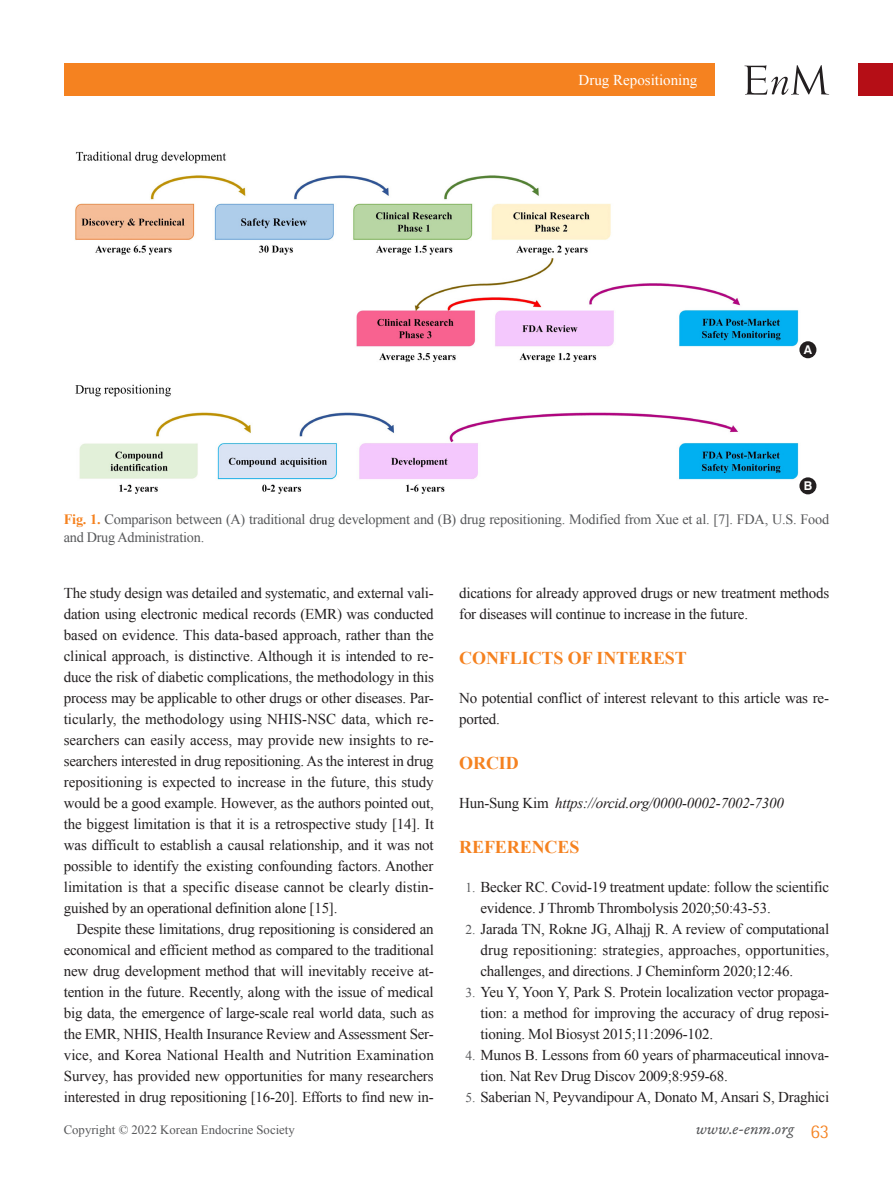
<style>
.page{position:relative;width:893px;height:1191px;background:#fff}
.page>*{position:absolute;margin:0;border:0;box-sizing:border-box;transform-origin:0 0}
.소제목1{font:700 18px "Times New Roman";letter-spacing:-.005em;color:#f58220}
.t1{font:16.5px "Garamond Premr Pro It Capt";color:#57585a}
.본문{font:15px/21px "Times New Roman";letter-spacing:-.015em;color:#231f20;text-align:justify}
.참고문헌1{font:15px/21px "Times New Roman";letter-spacing:-.015em;color:#231f20}
.본문_0{font:15px/21px "Times New Roman";letter-spacing:-.015em;color:#231f20}
.본문_0-2{font:italic 15px "Times New Roman";letter-spacing:-.015em;color:#231f20}
.t2{font:15px "Times New Roman";color:#fff}
.표그림제목{font:14.25px/17.9px "Times New Roman";letter-spacing:-.015em;color:#57585a}
.t3{font:12.75px "Times New Roman";color:#57585a}
.t4{font:700 12.15px "Swiss 721 BT";color:#fff}
.s1{font-weight:700;color:#f58220}
.s2{font-style:normal}
.s3{font-size:13.5px;color:#57585a}
.s4{font-family:"Rotis Semi Sans Std";font-weight:300;font-size:19.5px;color:#f58220}
</style>
<div class="page">
<div style="left:859px;top:64px;width:34px;height:32px;background:#b50e16"></div>
<div style="left:64px;top:64px;width:650px;height:32px;background:#f58220"></div>
<svg style="left:744px;top:65px;width:85px;height:30px"></svg>
<img style="left:75px;top:151px;width:732px;height:344px">
<div style="left:799px;top:341px;width:17px;height:17px;background:#231f20;border-radius:50%"></div>
<div style="left:799px;top:477px;width:17px;height:17px;background:#231f20;border-radius:50%"></div>
<p class="t2" style="left:579px;top:70px;width:120px">Drug Repositioning</p>
<p class="t4" style="left:804px;top:342px;width:10px">A</p>
<p class="t4" style="left:804px;top:478px;width:10px">B</p>
<p class="표그림제목" style="left:64px;top:510px;width:767px"><span class="s1">Fig. 1.</span> Comparison between (A) traditional drug development and (B) drug repositioning. Modified from Xue et al. [7]. FDA, U.S. Food and Drug Administration.</p>
<p class="본문" style="left:64px;top:582px;width:372px">The study design was detailed and systematic, and external vali&shy;dation using electronic medical records (EMR) was conducted based on evidence. This data-based approach, rather than the clinical approach, is distinctive. Although it is intended to re&shy;duce the risk of diabetic complications, the methodology in this process may be applicable to other drugs or other diseases. Par&shy;ticularly, the methodology using NHIS-NSC data, which re&shy;searchers can easily access, may provide new insights to re&shy;searchers interested in drug repositioning. As the interest in drug repositioning is expected to increase in the future, this study would be a good example. However, as the authors pointed out, the biggest limitation is that it is a retrospective study [14]. It was difficult to establish a causal relationship, and it was not possible to identify the existing confounding factors. Another limitation is that a specific disease cannot be clearly distin&shy;guished by an operational definition alone [15].</p>
<p class="본문" style="left:64px;top:918px;width:372px;text-indent:13px">Despite these limitations, drug repositioning is considered an economical and efficient method as compared to the traditional new drug development method that will inevitably receive at&shy;tention in the future. Recently, along with the issue of medical big data, the emergence of large-scale real world data, such as the EMR, NHIS, Health Insurance Review and Assessment Ser&shy;vice, and Korea National Health and Nutrition Examination Survey, has provided new opportunities for many researchers interested in drug repositioning [16-20]. Efforts to find new in-</p>
<p class="본문" style="left:459px;top:582px;width:371px">dications for already approved drugs or new treatment methods for diseases will continue to increase in the future.</p>
<p class="소제목1" style="left:459px;top:645px;width:229px">CONFLICTS OF INTEREST</p>
<p class="본문_0" style="left:459px;top:687px;width:371px">No potential conflict of interest relevant to this article was re&shy;ported.</p>
<p class="소제목1" style="left:459px;top:750px;width:61px">ORCID</p>
<p class="본문_0-2" style="left:459px;top:793px;width:326px"><span class="s2">Hun-Sung Kim</span> https://orcid.org/0000-0002-7002-7300</p>
<p class="소제목1" style="left:459px;top:834px;width:122px">REFERENCES</p>
<p class="참고문헌1" style="left:480px;top:876px;width:350px;text-indent:-15px"><span class="s3">1.</span> Becker RC. Covid-19 treatment update: follow the scientific evidence. J Thromb Thrombolysis 2020;50:43-53.</p>
<p class="참고문헌1" style="left:480px;top:918px;width:350px;text-align:justify;text-indent:-15px"><span class="s3">2.</span> Jarada TN, Rokne JG, Alhajj R. A review of computational drug repositioning: strategies, approaches, opportunities, challenges, and directions. J Cheminform 2020;12:46.</p>
<p class="참고문헌1" style="left:480px;top:981px;width:350px;text-align:justify;text-indent:-15px"><span class="s3">3.</span> Yeu Y, Yoon Y, Park S. Protein localization vector propaga&shy;tion: a method for improving the accuracy of drug reposi&shy;tioning. Mol Biosyst 2015;11:2096-102.</p>
<p class="참고문헌1" style="left:480px;top:1044px;width:350px;text-indent:-15px"><span class="s3">4.</span> Munos B. Lessons from 60 years of pharmaceutical innova&shy;tion. Nat Rev Drug Discov 2009;8:959-68.</p>
<p class="참고문헌1" style="left:466px;top:1086px;width:365px"><span class="s3">5.</span> Saberian N, Peyvandipour A, Donato M, Ansari S, Draghici</p>
<p class="t3" style="left:64px;top:1120px;width:233px">Copyright © 2022 Korean Endocrine Society</p>
<p class="t1" style="left:696px;top:1118px;width:135px">www.e-enm.org <span class="s4">63</span></p>
</div>
